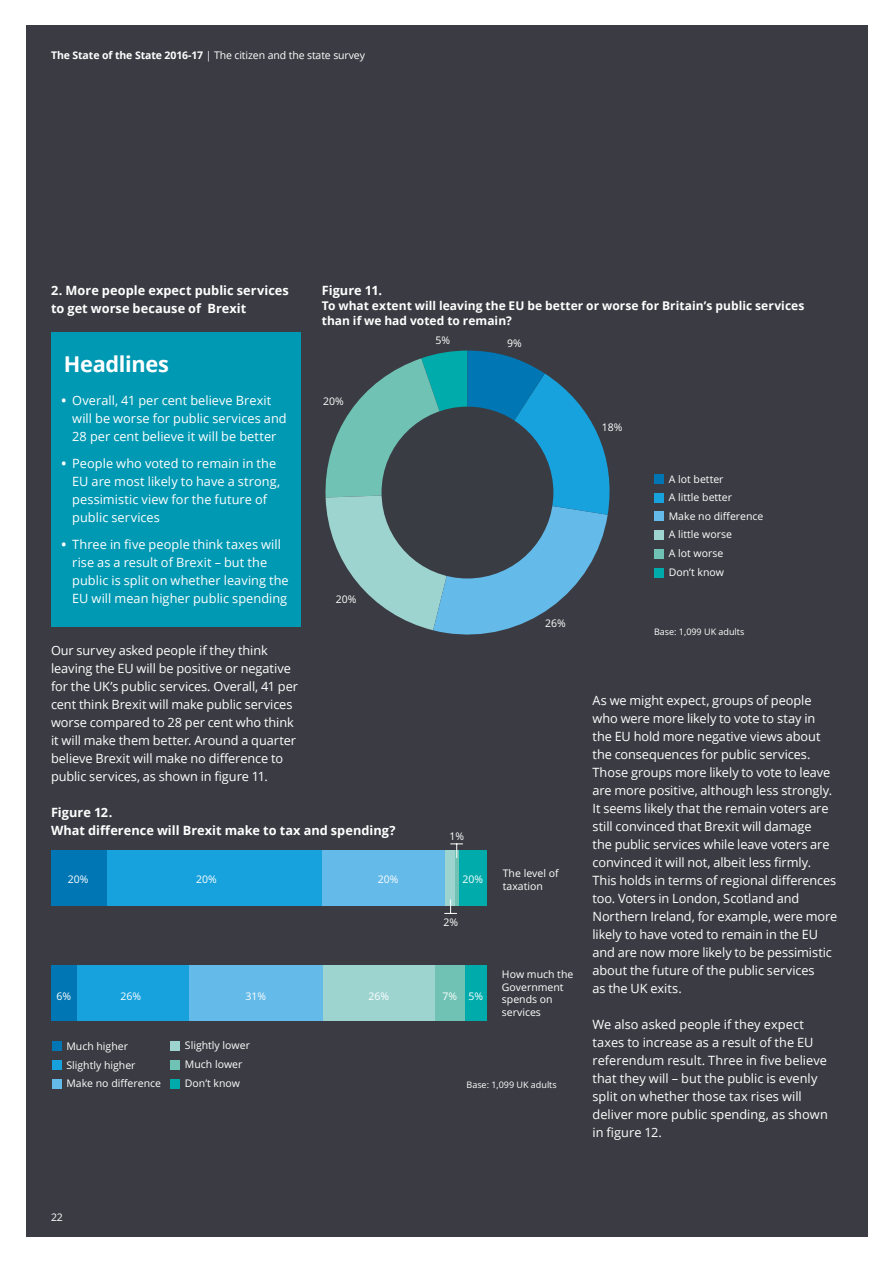
<style>
.page{position:relative;width:893px;height:1263px;background:#fff}
.page>*{position:absolute;margin:0;border:0;box-sizing:border-box;transform-origin:0 0}
.t1{font:700 21.75px "Open Sans";letter-spacing:-.015em;color:#fff}
.t2{font:12.75px/18px "Open Sans";color:#fff}
.t3{font:700 12.75px/18px "Open Sans";letter-spacing:.005em;color:#fff}
.t4{font:700 12px/15px "Open Sans";letter-spacing:.005em;color:#fff}
.t5{font:10.5px/18.6px "Open Sans";color:#fff}
.t6{font:9px "Open Sans";color:#fff}
.s1{font-weight:700}
</style>
<div class="page">
<div style="left:26px;top:26px;width:842px;height:1211px;background:#3b3c43"></div>
<div style="left:654px;top:474px;width:10px;height:10px;background:#0077b4"></div>
<div style="left:654px;top:493px;width:10px;height:9px;background:#17a2dd"></div>
<div style="left:654px;top:511px;width:10px;height:10px;background:#64bae9"></div>
<div style="left:654px;top:530px;width:10px;height:10px;background:#9ed4d0"></div>
<div style="left:654px;top:549px;width:10px;height:10px;background:#70c2b4"></div>
<div style="left:654px;top:568px;width:10px;height:9px;background:#00acab"></div>
<div style="left:52px;top:1041px;width:10px;height:10px;background:#0077b4"></div>
<div style="left:52px;top:1060px;width:10px;height:10px;background:#17a2dd"></div>
<div style="left:52px;top:1079px;width:10px;height:9px;background:#64bae9"></div>
<div style="left:170px;top:1041px;width:10px;height:10px;background:#9ed4d0"></div>
<div style="left:170px;top:1060px;width:10px;height:10px;background:#70c2b4"></div>
<div style="left:170px;top:1079px;width:10px;height:9px;background:#00acab"></div>
<svg style="left:325px;top:351px;width:285px;height:284px"></svg>
<div style="left:382px;top:407px;width:171px;height:171px;background:#3a3c43;border-radius:50%"></div>
<div style="left:459px;top:850px;width:28px;height:55px;background:#00acab"></div>
<div style="left:465px;top:965px;width:22px;height:56px;background:#00acab"></div>
<div style="left:454px;top:850px;width:5px;height:55px;background:#70c2b4"></div>
<div style="left:435px;top:965px;width:30px;height:56px;background:#70c2b4"></div>
<div style="left:445px;top:850px;width:9px;height:55px;background:#9ed4d0"></div>
<div style="left:323px;top:965px;width:112px;height:56px;background:#9ed4d0"></div>
<div style="left:321px;top:850px;width:124px;height:55px;background:#64bae9"></div>
<div style="left:189px;top:965px;width:134px;height:56px;background:#64bae9"></div>
<div style="left:106px;top:850px;width:215px;height:55px;background:#17a2dd"></div>
<div style="left:77px;top:965px;width:112px;height:56px;background:#17a2dd"></div>
<div style="left:51px;top:850px;width:55px;height:55px;background:#0077b4"></div>
<div style="left:51px;top:965px;width:26px;height:56px;background:#0077b4"></div>
<svg style="left:451px;top:844px;width:12px;height:13px"></svg>
<svg style="left:445px;top:900px;width:12px;height:14px"></svg>
<div style="left:51px;top:332px;width:249px;height:295px;background:#0099b3"></div>
<p class="t5" style="left:51px;top:46px;width:315px"><span class="s1">The State of the State 2016-17</span> | The citizen and the state survey</p>
<p class="t3" style="left:51px;top:281px;width:239px">2. More people expect public services to get worse because of Brexit</p>
<p class="t3" style="left:322px;top:281px;width:62px">Figure 11.</p>
<p class="t4" style="left:322px;top:298px;width:484px">To what extent will leaving the EU be better or worse for Britain’s public services than if we had voted to remain?</p>
<h1 class="t1" style="left:64px;top:349px;width:107px">Headlines</h1>
<p class="t2" style="left:72px;top:391px;width:216px;text-indent:-11px"><span class="s1">•</span> Overall, 41 per cent believe Brexit will be worse for public services and<br>28 per cent believe it will be better</p>
<p class="t2" style="left:72px;top:454px;width:209px;text-indent:-11px"><span class="s1">•</span> People who voted to remain in the<br>EU are most likely to have a strong, pessimistic view for the future of public services</p>
<p class="t2" style="left:72px;top:535px;width:218px;text-indent:-11px"><span class="s1">•</span> Three in five people think taxes will rise as a result of Brexit – but the public is split on whether leaving the EU will mean higher public spending</p>
<p class="t2" style="left:51px;top:641px;width:248px">Our survey asked people if they think leaving the EU will be positive or negative for the UK’s public services. Overall, 41 per cent think Brexit will make public services worse compared to 28 per cent who think it will make them better. Around a quarter believe Brexit will make no difference to public services, as shown in figure 11.</p>
<p class="t5" style="left:323px;top:392px;width:22px">20%</p>
<p class="t5" style="left:336px;top:589px;width:22px">20%</p>
<p class="t3" style="left:51px;top:803px;width:346px">Figure 12.<br>What difference will Brexit make to tax and spending?</p>
<p class="t5" style="left:68px;top:870px;width:22px">20%</p>
<p class="t5" style="left:196px;top:870px;width:22px">20%</p>
<p class="t5" style="left:378px;top:870px;width:22px">20%</p>
<p class="t5" style="left:435px;top:330px;width:16px">5%</p>
<p class="t5" style="left:449px;top:827px;width:16px">1%</p>
<p class="t5" style="left:462px;top:870px;width:22px">20%</p>
<p class="t5" style="left:443px;top:913px;width:16px">2%</p>
<p class="t5" style="left:57px;top:986px;width:16px">6%</p>
<p class="t5" style="left:121px;top:986px;width:22px">26%</p>
<p class="t5" style="left:246px;top:986px;width:22px">31%</p>
<p class="t5" style="left:368px;top:986px;width:22px">26%</p>
<p class="t5" style="left:443px;top:986px;width:42px">7% 5%</p>
<p class="t5" style="left:507px;top:333px;width:16px">9%</p>
<p class="t5" style="left:545px;top:614px;width:22px">26%</p>
<p class="t5" style="left:503px;top:867px;width:57px;line-height:12.6px">The level of taxation</p>
<p class="t5" style="left:502px;top:968px;width:73px;line-height:12.6px">How much the<br>Government spends on services</p>
<p class="t5" style="left:66px;top:1037px;width:96px">Much higher<br>Slightly higher<br>Make no difference</p>
<p class="t5" style="left:185px;top:1036px;width:67px">Slightly lower<br>Much lower<br>Don’t know</p>
<p class="t6" style="left:466px;top:1079px;width:92px">Base: 1,099 UK adults</p>
<p class="t5" style="left:602px;top:417px;width:22px">18%</p>
<p class="t5" style="left:669px;top:469px;width:96px">A lot better<br>A little better<br>Make no difference<br>A little worse<br>A lot worse<br>Don’t know</p>
<p class="t6" style="left:654px;top:626px;width:92px">Base: 1,099 UK adults</p>
<p class="t2" style="left:592px;top:691px;width:246px">As we might expect, groups of people who were more likely to vote to stay in the EU hold more negative views about the consequences for public services.<br>Those groups more likely to vote to leave are more positive, although less strongly.<br>It seems likely that the remain voters are still convinced that Brexit will damage<br>the public services while leave voters are convinced it will not, albeit less firmly.<br>This holds in terms of regional differences too. Voters in London, Scotland and Northern Ireland, for example, were more likely to have voted to remain in the EU and are now more likely to be pessimistic about the future of the public services<br>as the UK exits.</p>
<p class="t2" style="left:592px;top:1015px;width:237px">We also asked people if they expect taxes to increase as a result of the EU referendum result. Three in five believe that they will – but the public is evenly split on whether those tax rises will deliver more public spending, as shown in figure 12.</p>
<p class="t5" style="left:51px;top:1208px;width:13px">22</p>
</div>
